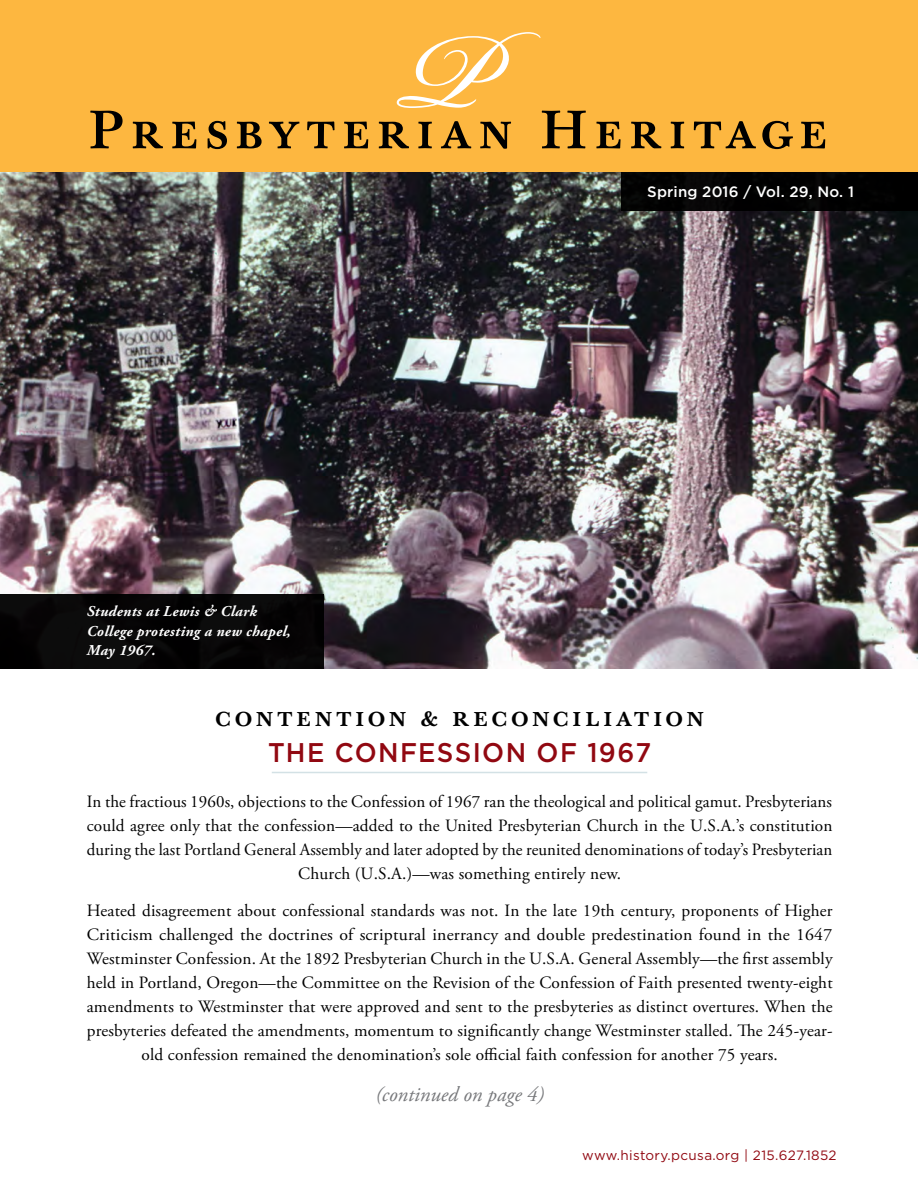
<style>
.page{position:relative;width:918px;height:1188px;background:#fff}
.page>*{position:absolute;margin:0;border:0;box-sizing:border-box;transform-origin:0 0}
.t1{font:500 52.95px "Baskerville 10 Pro";letter-spacing:.11em;color:#000}
.t2{font:500 27.9px "Baskerville 10 Pro";letter-spacing:.105em;color:#000}
.t3{font:500 27px "Gotham";letter-spacing:.05em;color:#910811;scale:.96 1}
.t4{font:italic 21px "Adobe Garamond Pro";color:#77787b}
.t5{font:17.25px/24px "Adobe Garamond Pro";letter-spacing:.01em;color:#000;text-align:center}
.t6{font:italic 700 15px/19.5px "Adobe Garamond Pro";letter-spacing:.025em;color:#fff}
.t7{font:500 15px "Gotham";letter-spacing:.01em;color:#fff}
.t8{font:13.5px "Gotham";letter-spacing:.025em;color:#910811}
</style>
<div class="page">
<img style="left:0;top:171px;width:918px;height:497px">
<div style="left:621px;top:171px;width:297px;height:40px;background:#000"></div>
<div style="left:0;top:0;width:918px;height:171px;background:#fdb740"></div>
<svg style="left:397px;top:32px;width:144px;height:76px"></svg>
<div style="left:0;top:594px;width:324px;height:74px;background:#070506"></div>
<hr style="left:272px;top:772px;width:375px;height:1px;background:#d3e1e5">
<h1 class="t1" style="left:87px;top:97px;width:742px">Presbyterian Heritage</h1>
<p class="t7" style="left:647px;top:182px;width:208px">Spring 2016 / Vol. 29, No. 1</p>
<p class="t6" style="left:87px;top:602px;width:206px">Students at Lewis &amp; Clark<br>College protesting a new chapel,<br>May 1967.</p>
<h2 class="t2" style="left:215px;top:699px;width:491px">contention &amp; reconciliation</h2>
<h3 class="t3" style="left:268px;top:735px;width:401px">THE CONFESSION OF 1967</h3>
<p class="t5" style="left:87px;top:790px;width:747px">In the fractious 1960s, objections to the Confession of 1967 ran the theological and political gamut. Presbyterians could agree only that the confession—added to the United Presbyterian Church in the U.S.A.’s constitution during the last Portland General Assembly and later adopted by the reunited denominations of today’s Presbyterian Church (U.S.A.)—was something entirely new.</p>
<p class="t5" style="left:87px;top:900px;width:747px">Heated disagreement about confessional standards was not. In the late 19th century, proponents of Higher Criticism challenged the doctrines of scriptural inerrancy and double predestination found in the 1647<br>Westminster Confession. At the 1892 Presbyterian Church in the U.S.A. General Assembly—the first assembly held in Portland, Oregon—the Committee on the Revision of the Confession of Faith presented twenty-eight amendments to Westminster that were approved and sent to the presbyteries as distinct overtures. When the presbyteries defeated the amendments, momentum to significantly change Westminster stalled. The 245-year&shy;old confession remained the denomination’s sole official faith confession for another 75 years.</p>
<p class="t4" style="left:375px;top:1082px;width:170px">(continued on page 4)</p>
<p class="t8" style="left:582px;top:1146px;width:256px">www.history.pcusa.org | 215.627.1852</p>
</div>
